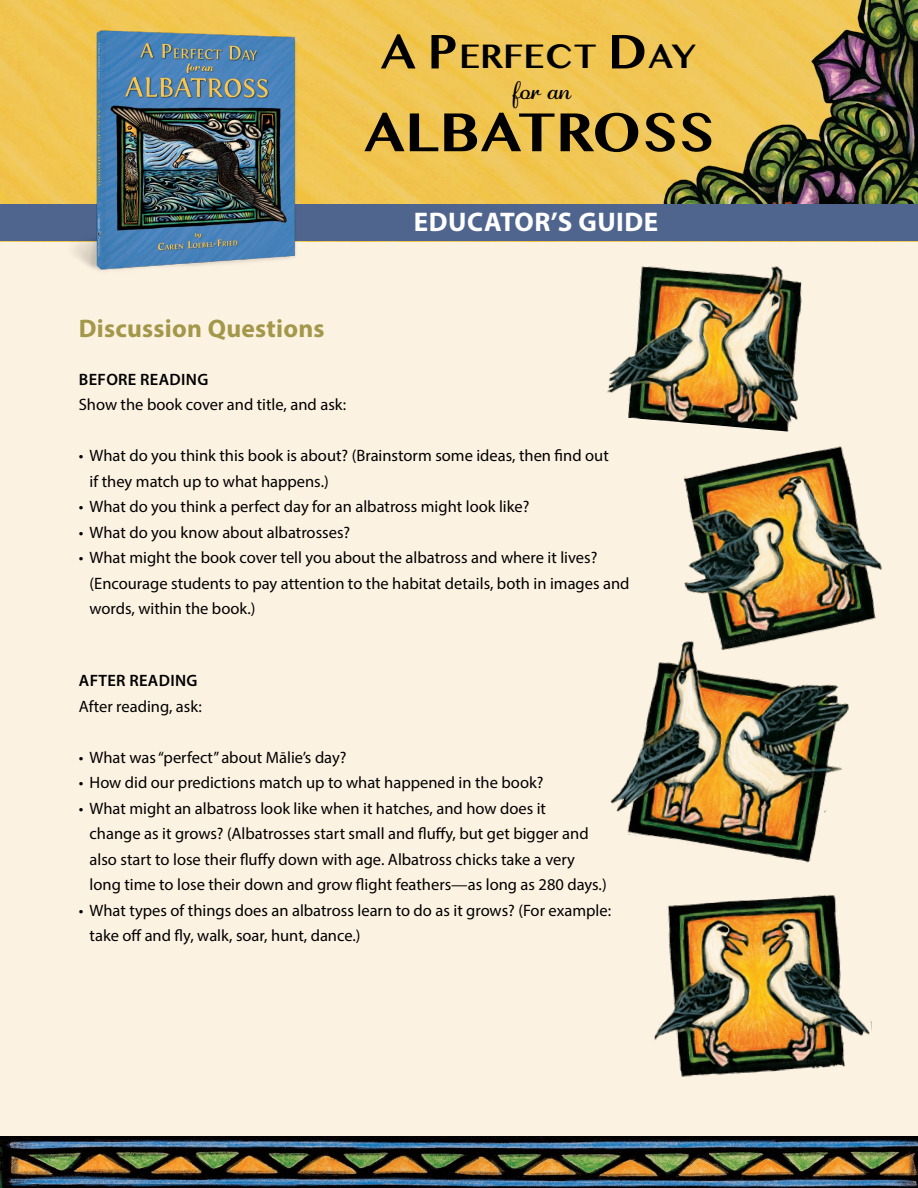
<style>
.page{position:relative;width:918px;height:1188px;background:#fff}
.page>*{position:absolute;margin:0;border:0;box-sizing:border-box;transform-origin:0 0}
.t1{font:700 57px "Malayalam MN";color:#000}
.t2{font:700 35.4px "Kannada MN";color:#000}
.t3{font:28.5px "Adage Script JF";color:#000}
.t4{font:700 27px "Myriad Pro";letter-spacing:.02em;color:#fff}
.t5{font:700 25.5px "Myriad Pro";letter-spacing:.01em;color:#a39749}
.t6{font:16.5px/25.5px "Myriad Pro";color:#000}
.t7{font:600 16.5px "Myriad Pro";letter-spacing:.02em;color:#000}
.s1{font-size:50.55px}
</style>
<div class="page">
<div style="left:0;top:227px;width:918px;height:909px;background:#fcf2e2"></div>
<img style="left:0;top:1136px;width:918px;height:52px">
<img style="left:0;top:0;width:657px;height:204px">
<img style="left:657px;top:0;width:261px;height:204px">
<div style="left:0;top:204px;width:918px;height:37px;background:#4f658e"></div>
<img style="left:58px;top:24px;width:256px;height:247px">
<img style="left:610px;top:655px;width:239px;height:208px">
<img style="left:654px;top:894px;width:218px;height:183px">
<img style="left:607px;top:266px;width:195px;height:166px">
<img style="left:681px;top:446px;width:201px;height:209px">
<h2 class="t2" style="left:380px;top:36px;width:318px"><span class="s1">A P</span>ERFECT <span class="s1">D</span>AY</h2>
<h3 class="t3" style="left:513px;top:70px;width:59px">for an</h3>
<h1 class="t1" style="left:364px;top:105px;width:353px">ALBATROSS</h1>
<h3 class="t4" style="left:414px;top:204px;width:246px">EDUCATOR’S GUIDE</h3>
<h3 class="t5" style="left:79px;top:312px;width:247px">Discussion Questions</h3>
<p class="t7" style="left:79px;top:369px;width:131px">BEFORE READING</p>
<p class="t6" style="left:79px;top:392px;width:269px">Show the book cover and title, and ask:</p>
<p class="t6" style="left:90px;top:443px;width:521px;text-indent:-11px">• What do you think this book is about? (Brainstorm some ideas, then find out if they match up to what happens.)</p>
<p class="t6" style="left:79px;top:494px;width:452px">• What do you think a perfect day for an albatross might look like?</p>
<p class="t6" style="left:79px;top:519px;width:273px">• What do you know about albatrosses?</p>
<p class="t6" style="left:90px;top:545px;width:541px;text-indent:-11px">• What might the book cover tell you about the albatross and where it lives? (Encourage students to pay attention to the habitat details, both in images and words, within the book.)</p>
<p class="t7" style="left:79px;top:670px;width:120px">AFTER READING</p>
<p class="t6" style="left:79px;top:693px;width:124px">After reading, ask:</p>
<p class="t6" style="left:79px;top:744px;width:269px">• What was “perfect” about Mālie’s day?</p>
<p class="t6" style="left:79px;top:770px;width:466px">• How did our predictions match up to what happened in the book?</p>
<p class="t6" style="left:90px;top:795px;width:519px;text-indent:-11px">• What might an albatross look like when it hatches, and how does it<br>change as it grows? (Albatrosses start small and fluffy, but get bigger and also start to lose their fluffy down with age. Albatross chicks take a very long time to lose their down and grow flight feathers—as long as 280 days.)</p>
<p class="t6" style="left:90px;top:897px;width:523px;text-indent:-11px">• What types of things does an albatross learn to do as it grows? (For example: take off and fly, walk, soar, hunt, dance.)</p>
</div>
